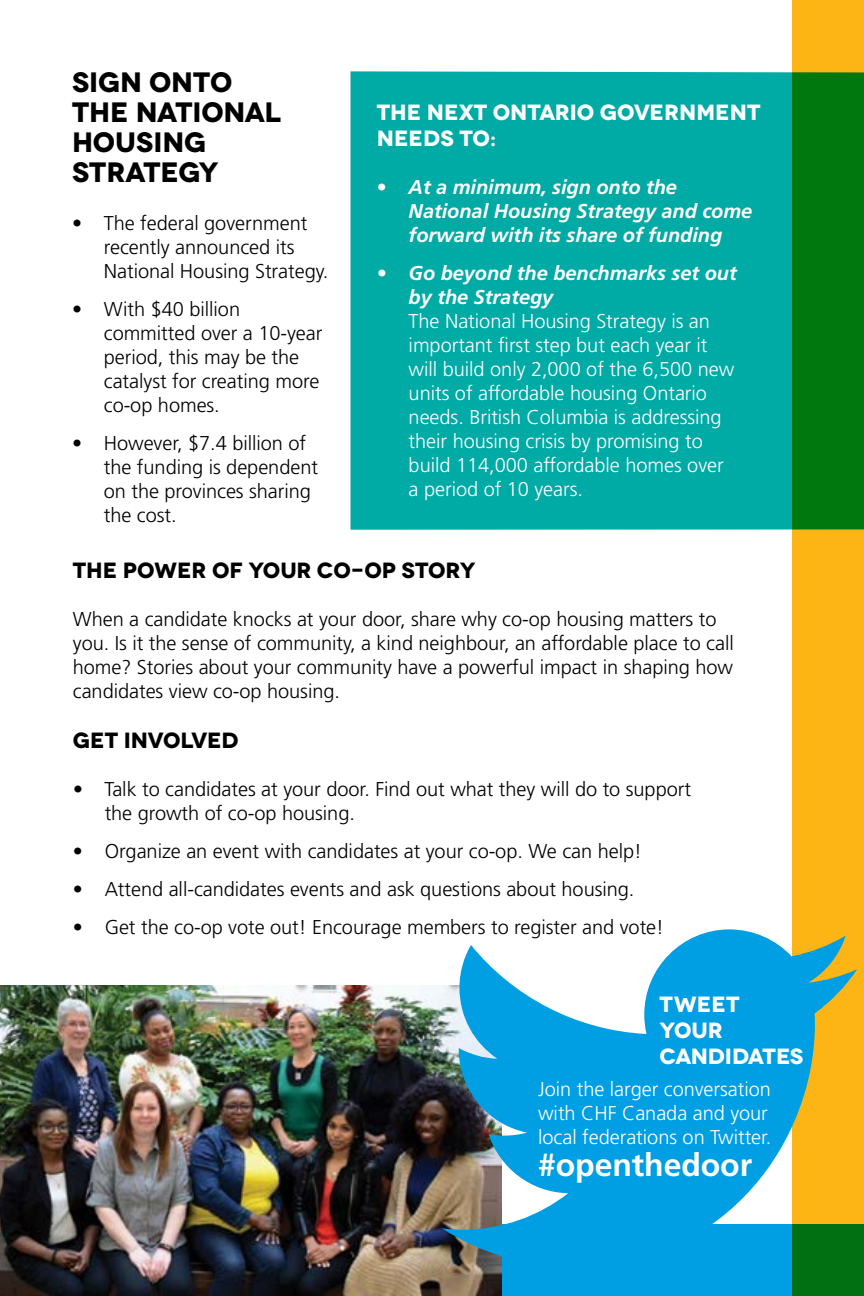
<style>
.page{position:relative;width:864px;height:1296px;background:#fff}
.page>*{position:absolute;margin:0;border:0;box-sizing:border-box;transform-origin:0 0}
.t1{font:700 32px "Frutiger";letter-spacing:-.005em;color:#fff}
.t2{font:700 28px/30px "Novecentowide";letter-spacing:-.005em;color:#000}
.t3{font:700 22px/26px "Novecentowide";color:#fff}
.t4{font:700 22px "Novecentowide";letter-spacing:-.01em;color:#000}
.t5{font:300 20px/24px "Frutiger";letter-spacing:-.005em;color:#000}
.t6{font:300 20px/24px "Frutiger";letter-spacing:-.005em;color:#fff}
.t7{font:italic 700 20px/24px "Frutiger";letter-spacing:-.005em;color:#fff}
.s1{font-weight:300;font-style:normal}
.s2{font-weight:300}
.s3{font-style:italic}
</style>
<div class="page">
<div style="left:792px;top:0;width:72px;height:1296px;background:#fcb515"></div>
<svg style="left:502px;top:1224px;width:362px;height:72px;background:#0094b4"></svg>
<svg style="left:351px;top:71px;width:513px;height:459px;background:#00a38f"></svg>
<img style="left:0;top:985px;width:502px;height:311px">
<svg style="left:442px;top:929px;width:415px;height:338px;fill:#009fe3"></svg>
<h2 class="t2" style="left:72px;top:67px;width:211px">SIGN ONTO<br>THE NATIONAL<br>HOUSING<br>STRATEGY</h2>
<p class="t5" style="left:104px;top:211px;width:226px;text-indent:-32px">• The federal government recently announced its<br>National Housing Strategy.</p>
<p class="t5" style="left:104px;top:297px;width:220px;text-indent:-32px">• With $40 billion committed over a 10-year period, this may be the catalyst for creating more co-op homes.</p>
<p class="t5" style="left:104px;top:431px;width:216px;text-indent:-32px">• However, $7.4 billion of the funding is dependent on the provinces sharing the cost.</p>
<p class="t3" style="left:377px;top:100px;width:385px">THE NEXT ONTARIO GOVERNMENT<br>NEEDS TO:</p>
<p class="t7" style="left:409px;top:175px;width:345px;text-indent:-32px"><span class="s1">•</span> At a minimum, sign onto the<br>National Housing Strategy and come forward with its share of funding</p>
<p class="t7" style="left:409px;top:261px;width:330px;text-indent:-32px"><span class="s2">•</span> Go beyond the benchmarks set out by the Strategy</p>
<p class="t6" style="left:409px;top:309px;width:327px">The National Housing Strategy is an important first step but each year it will build only 2,000 of the 6,500 new units of affordable housing Ontario needs. British Columbia is addressing their housing crisis by promising to build 114,000 affordable homes over a period of 10 years.</p>
<p class="t4" style="left:73px;top:556px;width:404px">THE POWER OF YOUR CO-OP STORY</p>
<p class="t5" style="left:73px;top:607px;width:662px">When a candidate knocks at your door, share why co-op housing matters to you. Is it the sense of community, a kind neighbour, an affordable place to call home? Stories about your community have a powerful impact in shaping how candidates view co-op housing.</p>
<p class="t4" style="left:73px;top:726px;width:167px">GET INVOLVED</p>
<p class="t5" style="left:105px;top:777px;width:588px;text-indent:-32px"><span class="s3">•</span> Talk to candidates at your door. Find out what they will do to support the growth of co-op housing.</p>
<p class="t5" style="left:73px;top:839px;width:571px">• Organize an event with candidates at your co-op. We can help!</p>
<p class="t5" style="left:73px;top:877px;width:563px">• Attend all-candidates events and ask questions about housing.</p>
<p class="t5" style="left:73px;top:915px;width:593px">• Get the co-op vote out! Encourage members to register and vote!</p>
<p class="t3" style="left:660px;top:992px;width:145px">TWEET<br>YOUR<br>CANDIDATES</p>
<p class="t6" style="left:538px;top:1077px;width:235px">Join the larger conversation with CHF Canada and your local federations on Twitter.</p>
<h1 class="t1" style="left:538px;top:1146px;width:216px">#openthedoor</h1>
</div>
